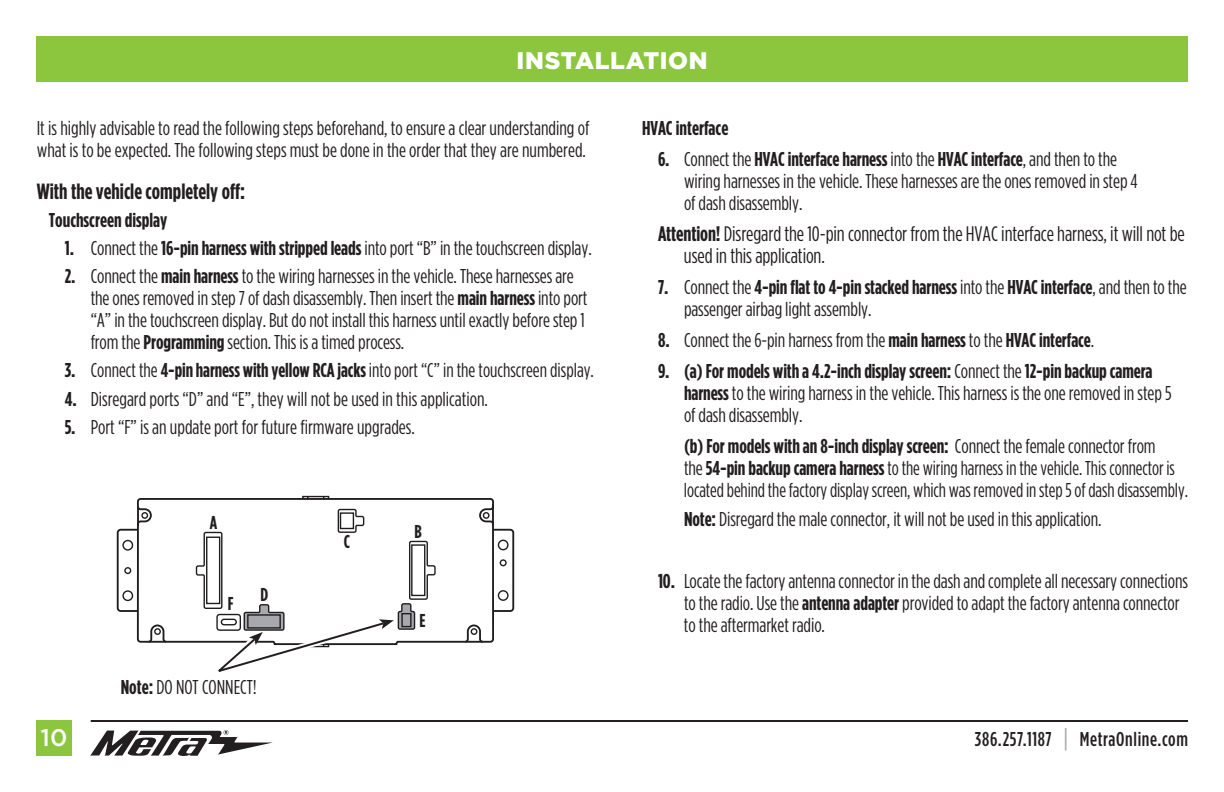
<style>
.page{position:relative;width:1224px;height:792px;background:#fff}
.page>*{position:absolute;margin:0;border:0;box-sizing:border-box;transform-origin:0 0}
.t1{font:900 24px "Gotham";letter-spacing:.025em;color:#fff}
.t2{font:500 24px "Gotham";color:#fff}
.t3{font:700 22px "Gotham Condensed";color:#231f20}
.t4{font:21px/22px "Gotham Condensed";letter-spacing:-.005em;color:#231f20}
.t5{font:20px/22px "Gotham Condensed";letter-spacing:-.005em;color:#231f20}
.t6{font:700 20px "Gotham Condensed";color:#231f20}
.t7{font:500 20px "Gotham Condensed";letter-spacing:.03em;color:#231f20}
.t8{font:700 18.6px "Gotham Condensed";color:#231f20}
.s1{font-weight:700}
.s2{font-size:26px;color:#a8a9ad}
</style>
<div class="page">
<svg style="left:90px;top:730px;width:183px;height:26px"></svg>
<hr style="left:91px;top:720px;width:1097px;height:2px;background:#231f20">
<div style="left:36px;top:720px;width:36px;height:36px;background:#8bc63e"></div>
<div style="left:36px;top:36px;width:1152px;height:45px;background:#8bc63e"></div>
<svg style="left:205px;top:496px;width:285px;height:4px"></svg>
<hr style="left:492px;top:505px;width:2px;height:20px;background:#201d1e">
<svg style="left:117px;top:507px;width:397px;height:165px"></svg>
<p class="t1" style="left:516px;top:46px;width:193px">INSTALLATION</p>
<p class="t5" style="left:37px;top:117px;width:554px">It is highly advisable to read the following steps beforehand, to ensure a clear understanding of what is to be expected. The following steps must be done in the order that they are numbered.</p>
<p class="t3" style="left:37px;top:179px;width:210px">With the vehicle completely off:</p>
<p class="t6" style="left:49px;top:209px;width:120px">Touchscreen display</p>
<p class="t5" style="left:65px;top:237px;width:528px"><span class="s1">1.</span> Connect the <span class="s1">16-pin harness with stripped leads</span> into port “B” in the touchscreen display.</p>
<p class="t5" style="left:91px;top:265px;width:498px;text-indent:-26px"><span class="s1">2.</span> Connect the <span class="s1">main harness</span> to the wiring harnesses in the vehicle. These harnesses are the ones removed in step 7 of dash disassembly. Then insert the <span class="s1">main harness</span> into port “A” in the touchscreen display. But do not install this harness until exactly before step 1 from the <span class="s1">Programming</span> section. This is a timed process.</p>
<p class="t5" style="left:65px;top:359px;width:531px"><span class="s1">3.</span> Connect the <span class="s1">4-pin harness with yellow RCA jacks</span> into port “C” in the touchscreen display.</p>
<p class="t5" style="left:65px;top:387px;width:425px"><span class="s1">4.</span> Disregard ports “D” and “E”, they will not be used in this application.</p>
<p class="t5" style="left:65px;top:415px;width:352px"><span class="s1">5.</span> Port “F” is an update port for future firmware upgrades.</p>
<p class="t8" style="left:210px;top:512px;width:9px">A</p>
<p class="t8" style="left:228px;top:593px;width:7px">F</p>
<p class="t8" style="left:261px;top:584px;width:9px">D</p>
<p class="t5" style="left:121px;top:676px;width:138px"><span class="s1">Note:</span> DO NOT CONNECT!</p>
<p class="t8" style="left:344px;top:531px;width:8px">C</p>
<p class="t8" style="left:414px;top:521px;width:9px">B</p>
<p class="t8" style="left:419px;top:610px;width:8px">E</p>
<p class="t6" style="left:642px;top:117px;width:88px">HVAC interface</p>
<p class="t5" style="left:684px;top:148px;width:455px;text-indent:-26px"><span class="s1">6.</span> Connect the <span class="s1">HVAC interface harness</span> into the <span class="s1">HVAC interface</span>, and then to the wiring harnesses in the vehicle. These harnesses are the ones removed in step 4 of dash disassembly.</p>
<p class="t4" style="left:684px;top:222px;width:502px;text-indent:-26px"><span class="s1">Attention!</span> Disregard the 10-pin connector from the HVAC interface harness, it will not be used in this application.</p>
<p class="t5" style="left:684px;top:276px;width:504px;text-indent:-26px"><span class="s1">7.</span> Connect the <span class="s1">4-pin flat to 4-pin stacked harness</span> into the <span class="s1">HVAC interface</span>, and then to the passenger airbag light assembly.</p>
<p class="t5" style="left:658px;top:329px;width:438px"><span class="s1">8.</span> Connect the 6-pin harness from the <span class="s1">main harness</span> to the <span class="s1">HVAC interface</span>.</p>
<p class="t5" style="left:684px;top:360px;width:489px;text-indent:-26px"><span class="s1">9. (a) For models with a 4.2-inch display screen:</span> Connect the <span class="s1">12-pin backup camera harness</span> to the wiring harness in the vehicle. This harness is the one removed in step 5 of dash disassembly.</p>
<p class="t5" style="left:684px;top:435px;width:505px"><span class="s1">(b) For models with an 8-inch display screen:</span> Connect the female connector from<br>the <span class="s1">54-pin backup camera harness</span> to the wiring harness in the vehicle. This connector is located behind the factory display screen, which was removed in step 5 of dash disassembly.</p>
<p class="t5" style="left:684px;top:508px;width:419px"><span class="s1">Note:</span> Disregard the male connector, it will not be used in this application.</p>
<p class="t5" style="left:684px;top:570px;width:506px;text-indent:-26px"><span class="s1">10.</span> Locate the factory antenna connector in the dash and complete all necessary connections to the radio. Use the <span class="s1">antenna adapter</span> provided to adapt the factory antenna connector to the aftermarket radio.</p>
<p class="t2" style="left:40px;top:724px;width:29px">10</p>
<p class="t7" style="left:975px;top:728px;width:215px">386.257.1187 <span class="s2">|</span> MetraOnline.com</p>
</div>
